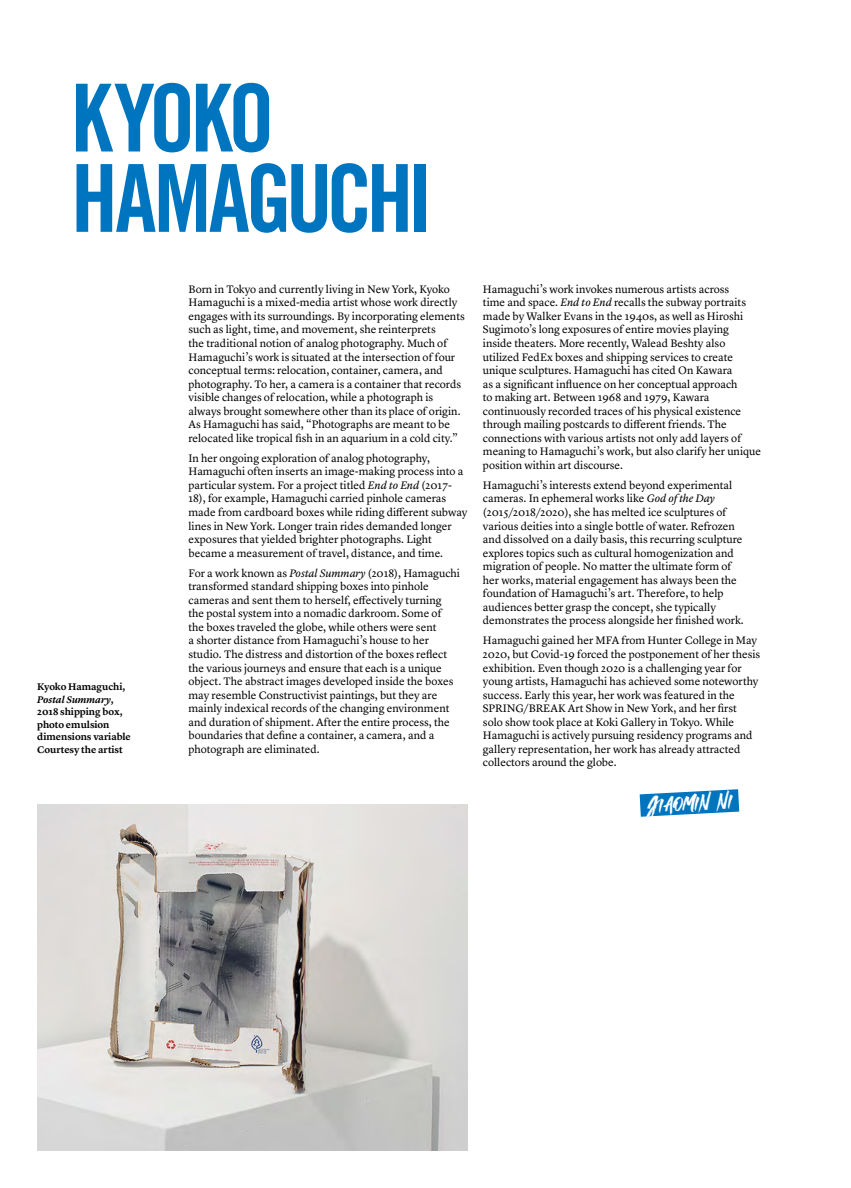
<style>
.page{position:relative;width:851px;height:1188px;background:#fff}
.page>*{position:absolute;margin:0;border:0;box-sizing:border-box;transform-origin:0 0}
.t1{font:93.75px/80.2px "Trade Gothic Bold Cond Twenty";letter-spacing:-.05em;color:#0075bf}
.t2{font:18.88px "Mystique";color:#fff}
.t3{font:11.25px/13.5px "Lyon Text";color:#000}
.t4{font:600 10px/12.5px "Lyon Text";color:#000}
.s1{font-style:italic}
</style>
<div class="page">
<img style="left:37px;top:804px;width:431px;height:346px">
<svg style="left:639px;top:789px;width:100px;height:27px;background:#2f8eca"></svg>
<h1 class="t1" style="left:71px;top:77px;width:363px">KYOKO<br>HAMAGUCHI</h1>
<p class="t4" style="left:37px;top:679px;width:95px">Kyoko Hamaguchi,<br><span class="s1">Postal Summary</span>,<br>2018 shipping box, photo emulsion dimensions variable<br>Courtesy the artist</p>
<p class="t3" style="left:188px;top:281px;width:278px">Born in Tokyo and currently living in New York, Kyoko Hamaguchi is a mixed-media artist whose work directly engages with its surroundings. By incorporating elements such as light, time, and movement, she reinterprets<br>the traditional notion of analog photography. Much of Hamaguchi’s work is situated at the intersection of four conceptual terms: relocation, container, camera, and photography. To her, a camera is a container that records visible changes of relocation, while a photograph is always brought somewhere other than its place of origin.<br>As Hamaguchi has said, “Photographs are meant to be relocated like tropical fish in an aquarium in a cold city.”</p>
<p class="t3" style="left:188px;top:450px;width:280px">In her ongoing exploration of analog photography, Hamaguchi often inserts an image-making process into a particular system. For a project titled <span class="s1">End to End</span> (2017- 18), for example, Hamaguchi carried pinhole cameras made from cardboard boxes while riding different subway lines in New York. Longer train rides demanded longer exposures that yielded brighter photographs. Light became a measurement of travel, distance, and time.</p>
<p class="t3" style="left:188px;top:565px;width:273px">For a work known as <span class="s1">Postal Summary</span> (2018), Hamaguchi transformed standard shipping boxes into pinhole cameras and sent them to herself, effectively turning the postal system into a nomadic darkroom. Some of the boxes traveled the globe, while others were sent<br>a shorter distance from Hamaguchi’s house to her studio. The distress and distortion of the boxes reflect the various journeys and ensure that each is a unique object. The abstract images developed inside the boxes may resemble Constructivist paintings, but they are mainly indexical records of the changing environment and duration of shipment. After the entire process, the boundaries that define a container, a camera, and a photograph are eliminated.</p>
<p class="t3" style="left:483px;top:281px;width:280px">Hamaguchi’s work invokes numerous artists across<br>time and space. <span class="s1">End to End</span> recalls the subway portraits made by Walker Evans in the 1940s, as well as Hiroshi Sugimoto’s long exposures of entire movies playing inside theaters. More recently, Walead Beshty also utilized FedEx boxes and shipping services to create unique sculptures. Hamaguchi has cited On Kawara<br>as a significant influence on her conceptual approach<br>to making art. Between 1968 and 1979, Kawara continuously recorded traces of his physical existence through mailing postcards to different friends. The connections with various artists not only add layers of meaning to Hamaguchi’s work, but also clarify her unique position within art discourse.</p>
<p class="t3" style="left:483px;top:477px;width:262px">Hamaguchi’s interests extend beyond experimental cameras. In ephemeral works like <span class="s1">God of the Day </span>(2015/2018/2020), she has melted ice sculptures of various deities into a single bottle of water. Refrozen and dissolved on a daily basis, this recurring sculpture explores topics such as cultural homogenization and migration of people. No matter the ultimate form of her works, material engagement has always been the foundation of Hamaguchi’s art. Therefore, to help audiences better grasp the concept, she typically demonstrates the process alongside her finished work.</p>
<p class="t3" style="left:483px;top:633px;width:279px">Hamaguchi gained her MFA from Hunter College in May 2020, but Covid-19 forced the postponement of her thesis exhibition. Even though 2020 is a challenging year for young artists, Hamaguchi has achieved some noteworthy success. Early this year, her work was featured in the SPRING/BREAK Art Show in New York, and her first<br>solo show took place at Koki Gallery in Tokyo. While Hamaguchi is actively pursuing residency programs and gallery representation, her work has already attracted collectors around the globe.</p>
<h2 class="t2" style="left:649px;top:794px;width:85px;rotate:-3deg">JIAOMIN NI</h2>
</div>
